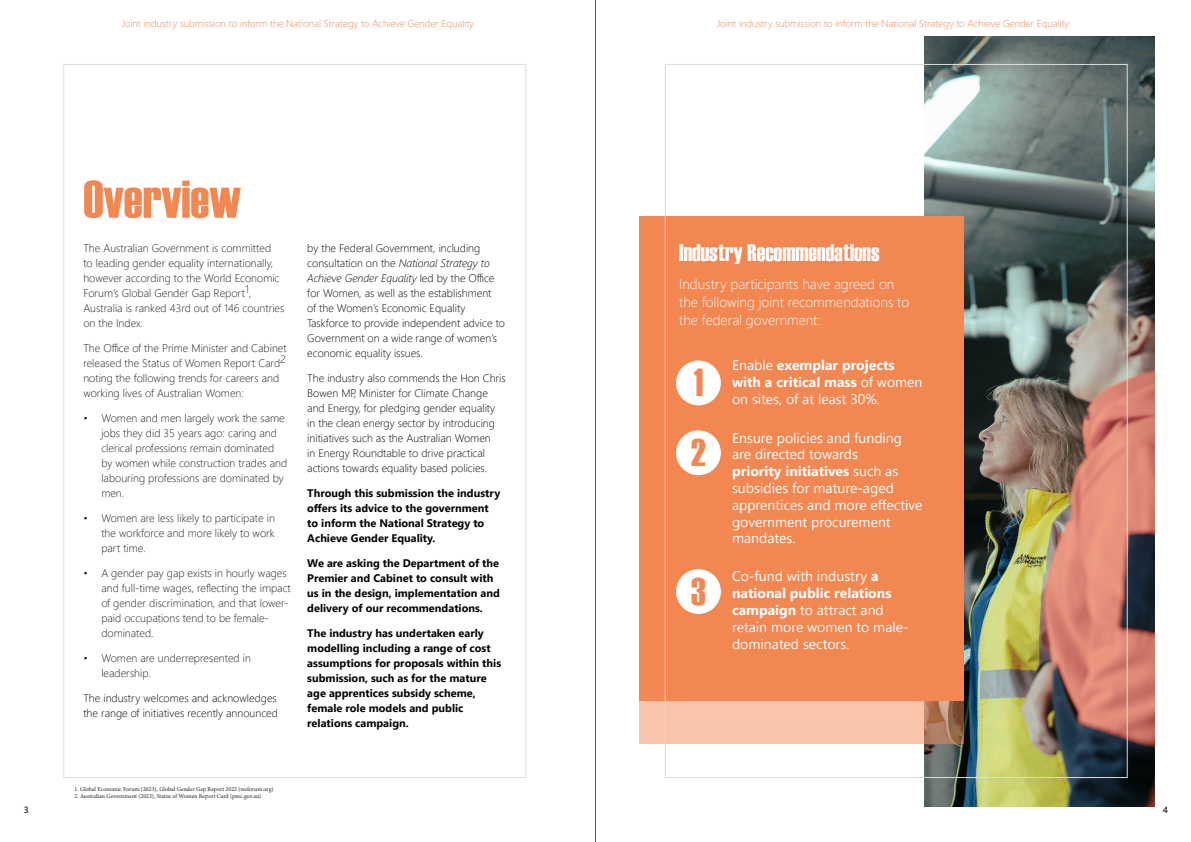
<style>
.page{position:relative;width:1191px;height:842px;background:#fff}
.page>*{position:absolute;margin:0;border:0;box-sizing:border-box;transform-origin:0 0}
.t1{font:53px "Haettenschweiler";color:#f28752}
.t2{font:39px "Haettenschweiler";color:#f28752}
.t3{font:24px "Haettenschweiler";color:#fff}
.t4{font:700 14px/16.8px "Segoe UI";color:#fff}
.t5{font:300 14px/18px "Segoe UI";color:#fff}
.t6{font:14px "Segoe UI Symbol";color:#fff}
.t7{font:300 11px/15px "Segoe UI";color:#231f20}
.t8{font:300 11px/15px "Segoe UI";color:#040503}
.t9{font:700 11px/15px "Segoe UI";color:#040503}
.t10{font:300 10px "Segoe UI";color:#f18652}
.t11{font:600 9px "Segoe UI";color:#231f20}
.t12{font:6px "Minion Pro";color:#231f20}
.s1{font-style:italic}
</style>
<div class="page">
<hr style="left:595px;top:0;width:1px;height:842px;background:#5d5a60">
<img style="left:924px;top:36px;width:231px;height:770px">
<div style="left:639px;top:216px;width:324px;height:485px;background:#f28752"></div>
<div style="left:676px;top:360px;width:45px;height:45px;background:#fff;border-radius:50%"></div>
<div style="left:676px;top:569px;width:45px;height:45px;background:#fff;border-radius:50%"></div>
<div style="left:676px;top:430px;width:45px;height:45px;background:#fff;border-radius:50%"></div>
<svg style="left:639px;top:701px;width:324px;height:43px;background:#edbaa0"></svg>
<p class="t10" style="left:122px;top:14px;width:354px">Joint industry submission to inform the National Strategy to Achieve Gender Equality</p>
<p class="t10" style="left:717px;top:14px;width:354px">Joint industry submission to inform the National Strategy to Achieve Gender Equality</p>
<p class="t1" style="left:83px;top:163px;width:159px">Overview</p>
<p class="t7" style="left:83px;top:240px;width:203px">The Australian Government is committed<br>to leading gender equality internationally, however according to the World Economic Forum’s Global Gender Gap Report1, Australia is ranked 43rd out of 146 countries on the Index.</p>
<p class="t7" style="left:83px;top:340px;width:205px">The Office of the Prime Minister and Cabinet released the Status of Women Report Card2 noting the following trends for careers and working lives of Australian Women:</p>
<p class="t7" style="left:101px;top:410px;width:187px;text-indent:-18px">• Women and men largely work the same jobs they did 35 years ago: caring and clerical professions remain dominated by women while construction trades and labouring professions are dominated by men.</p>
<p class="t7" style="left:101px;top:510px;width:175px;text-align:justify;text-indent:-18px">• Women are less likely to participate in the workforce and more likely to work part time.</p>
<p class="t7" style="left:101px;top:565px;width:191px;text-indent:-18px">• A gender pay gap exists in hourly wages and full-time wages, reflecting the impact of gender discrimination, and that lower&shy;paid occupations tend to be female&shy;dominated.</p>
<p class="t7" style="left:101px;top:650px;width:151px;text-indent:-18px">• Women are underrepresented in leadership.</p>
<p class="t8" style="left:83px;top:690px;width:196px">The industry welcomes and acknowledges the range of initiatives recently announced</p>
<p class="t8" style="left:307px;top:240px;width:199px">by the Federal Government, including consultation on the <span class="s1">National Strategy to Achieve Gender Equality</span> led by the Office for Women, as well as the establishment<br>of the Women’s Economic Equality Taskforce to provide independent advice to Government on a wide range of women’s economic equality issues.</p>
<p class="t8" style="left:307px;top:370px;width:200px">The industry also commends the Hon Chris Bowen MP, Minister for Climate Change and Energy, for pledging gender equality in the clean energy sector by introducing initiatives such as the Australian Women<br>in Energy Roundtable to drive practical actions towards equality based policies.</p>
<p class="t9" style="left:307px;top:485px;width:194px">Through this submission the industry offers its advice to the government to inform the National Strategy to Achieve Gender Equality.</p>
<p class="t9" style="left:307px;top:555px;width:194px">We are asking the Department of the Premier and Cabinet to consult with us in the design, implementation and delivery of our recommendations.</p>
<p class="t9" style="left:307px;top:625px;width:195px">The industry has undertaken early modelling including a range of cost assumptions for proposals within this submission, such as for the mature age apprentices subsidy scheme, female role models and public relations campaign.</p>
<p class="t12" style="left:74px;top:785px;width:201px">1. Global Economic Forum (2023), Global Gender Gap Report 2022 (weforum.org)</p>
<p class="t12" style="left:74px;top:792px;width:188px">2. Australian Government (2023), Status of Women Report Card (pmc.gov.au)</p>
<p class="t3" style="left:679px;top:236px;width:202px">Industry Recommendations</p>
<p class="t5" style="left:679px;top:274px;width:231px">Industry participants have agreed on the following joint recommendations to the federal government:</p>
<p class="t2" style="left:693px;top:356px;width:11px">1</p>
<p class="t2" style="left:691px;top:426px;width:16px">2</p>
<p class="t2" style="left:691px;top:565px;width:16px">3</p>
<p class="t4" style="left:732px;top:356px;width:164px;text-indent:7px">■ ● exemplar projects with a critical mass □</p>
<p class="t6" style="left:732px;top:391px;width:127px">□■ ▲▼ ▲ □ ▼ ● ▲▼ ✓</p>
<p class="t6" style="left:739px;top:429px;width:23px">■▲◆</p>
<p class="t6" style="left:817px;top:429px;width:78px">▲ ■ ◆■ ■</p>
<p class="t6" style="left:785px;top:446px;width:38px">▼ ▼□</p>
<p class="t4" style="left:732px;top:445px;width:136px;text-indent:120px">▲ priority initiatives ▲◆</p>
<p class="t6" style="left:732px;top:480px;width:30px">▲◆ ▲</p>
<p class="t6" style="left:767px;top:497px;width:56px">■▼ ▲ ■</p>
<p class="t6" style="left:740px;top:513px;width:36px">□❖ ■</p>
<p class="t6" style="left:794px;top:513px;width:54px">■▼ □ ◆</p>
<p class="t6" style="left:751px;top:530px;width:43px">■ ▼▲</p>
<p class="t4" style="left:732px;top:567px;width:161px;text-indent:68px">▼ ■ ◆▲▼ a national public relations campaign ▼□ ▼▼</p>
<p class="t6" style="left:744px;top:619px;width:49px">▼ ■ □</p>
<p class="t6" style="left:817px;top:619px;width:54px">□ ■ ▼□</p>
<p class="t6" style="left:892px;top:619px;width:5px">●</p>
<p class="t6" style="left:740px;top:635px;width:45px">□ ■▼</p>
<p class="t6" style="left:803px;top:635px;width:45px">▲ ▼□▲</p>
<p class="t6" style="left:740px;top:568px;width:36px">□ ◆■</p>
<p class="t11" style="left:24px;top:801px;width:6px">3</p>
<p class="t11" style="left:1162px;top:801px;width:7px">4</p>
</div>
